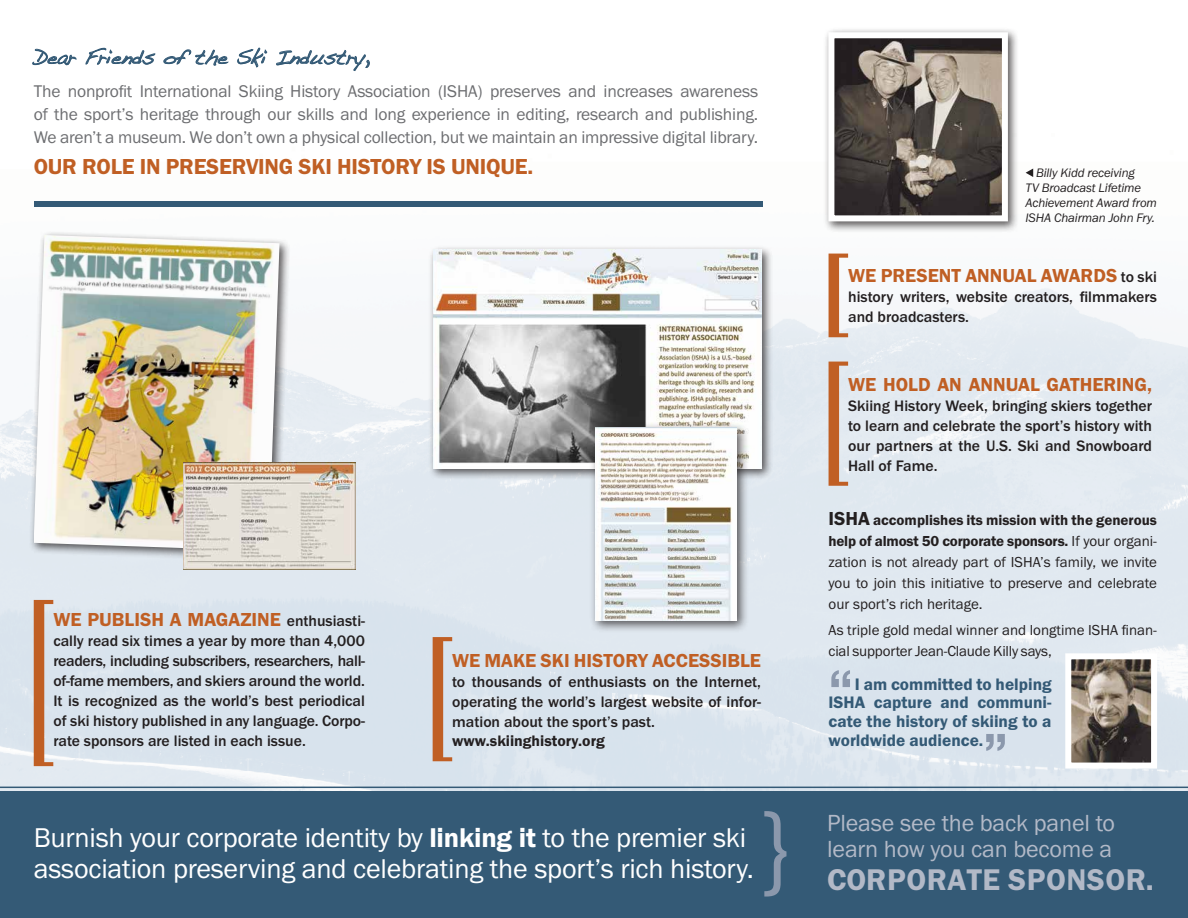
<style>
.page{position:relative;width:1188px;height:918px;background:#fff}
.page>*{position:absolute;margin:0;border:0;box-sizing:border-box;transform-origin:0 0}
.t1{font:102.45px "Franklin Got T";color:#8b98ac}
.t2{font:700 52.5px "Helvetica Neue";color:#8b98ac}
.t3{font:600 31.05px "Franklin Got T";letter-spacing:.015em;color:#b2b9c7}
.t4{font:28.2px/31.2px "Franklin Got T";letter-spacing:-.01em;color:#fff}
.t5{font:24.15px/25.8px "Franklin Got T";letter-spacing:-.01em;color:#b2b9c7}
.t6{font:600 22.5px "Franklin Got T";letter-spacing:-.01em;color:#c05f24}
.t7{font:20.25px "Handwriting Dakota";color:#345a76}
.t8{font:600 19.5px "Franklin Got T";color:#c05f24}
.t9{font:17.55px/23.1px "Franklin Got T";letter-spacing:-.01em;color:#6d6e71;text-align:justify}
.t10{font:600 17.25px/18.8px "Franklin Got T";color:#345a76;text-align:justify}
.t11{font:500 15.75px/20.1px "Franklin Got T";color:#231f20;text-align:justify}
.t12{font:600 15.75px "Franklin Got T";color:#231f20}
.t13{font:15px/21px "Franklin Got T";color:#231f20;text-align:justify}
.t14{font:italic 12.75px/15px "Franklin Got T";letter-spacing:-.01em;color:#231f20}
.s1{font-weight:500;font-size:15.75px;color:#231f20}
.s2{font-weight:600;font-size:19.5px}
.s3{font-weight:600}
</style>
<div class="page">
<img style="left:0;top:168px;width:1188px;height:623px">
<div style="left:429px;top:245px;width:344px;height:235px;background:#231f20;opacity:.75"></div>
<img style="left:434px;top:250px;width:328px;height:218px">
<div style="left:590px;top:422px;width:159px;height:211px;background:#231f20;opacity:.75"></div>
<img style="left:595px;top:428px;width:141px;height:193px">
<div style="left:0;top:791px;width:1188px;height:127px;background:#345a76"></div>
<hr style="left:0;top:787px;width:1188px;height:1px;background:#345a76">
<svg style="left:32px;top:49px;width:45px;height:17px"></svg>
<svg style="left:85px;top:48px;width:71px;height:17px"></svg>
<svg style="left:163px;top:49px;width:66px;height:17px"></svg>
<svg style="left:237px;top:47px;width:31px;height:21px"></svg>
<svg style="left:276px;top:50px;width:94px;height:21px"></svg>
<div style="left:34px;top:201px;width:729px;height:5px;background:#345a76"></div>
<svg style="left:34px;top:600px;width:19px;height:166px;background:#cb997c"></svg>
<svg style="left:433px;top:637px;width:19px;height:124px;background:#ca987b"></svg>
<svg style="left:829px;top:254px;width:19px;height:83px"></svg>
<svg style="left:829px;top:362px;width:19px;height:124px;background:#cf9c7e"></svg>
<div style="left:823px;top:27px;width:196px;height:206px;background:#231f20;opacity:.75"></div>
<img style="left:835px;top:39px;width:166px;height:175px">
<div style="left:828px;top:32px;width:180px;height:189px;border:6px solid #fff"></div>
<svg style="left:1026px;top:169px;width:7px;height:8px"></svg>
<img style="left:1072px;top:660px;width:78px;height:102px">
<div style="left:1065px;top:653px;width:92px;height:116px;border:6px solid #fff"></div>
<div style="left:29px;top:231px;width:261px;height:331px;background:#231f20;opacity:.75"></div>
<img style="left:34px;top:235px;width:246px;height:316px">
<img style="left:183px;top:462px;width:173px;height:107px">
<p class="t7" style="left:34px;top:45px;width:337px">Dear Friends of the Ski Industry,</p>
<p class="t9" style="left:34px;top:79px;width:726px">The nonprofit International Skiing History Association (ISHA) preserves and increases awareness of the sport’s heritage through our skills and long experience in editing, research and publishing.<br>We aren’t a museum. We don’t own a physical collection, but we maintain an impressive digital library.</p>
<h3 class="t6" style="left:34px;top:153px;width:501px">OUR ROLE IN PRESERVING SKI HISTORY IS UNIQUE.</h3>
<p class="t8" style="left:53px;top:609px;width:313px">WE PUBLISH A MAGAZINE <span class="s1">enthusiasti-</span></p>
<p class="t11" style="left:53px;top:631px;width:313px">cally read six times a year by more than 4,000 readers, including subscribers, researchers, hall&shy;of-fame members, and skiers around the world.<br>It is recognized as the world’s best periodical of ski history published in any language. Corpo&shy;rate sponsors are listed in each issue.</p>
<p class="t8" style="left:452px;top:649px;width:310px">WE MAKE SKI HISTORY ACCESSIBLE</p>
<p class="t11" style="left:452px;top:671px;width:310px">to thousands of enthusiasts on the Internet, operating the world’s largest website of infor&shy;mation about the sport’s past.</p>
<p class="t12" style="left:452px;top:732px;width:154px">www.skiinghistory.org</p>
<p class="t14" style="left:1026px;top:165px;width:133px;text-indent:10px">Billy Kidd receiving<br>TV Broadcast Lifetime<br>Achievement Award from<br>ISHA Chairman John Fry.</p>
<p class="t8" style="left:848px;top:264px;width:310px">WE PRESENT ANNUAL AWARDS <span class="s1">to ski</span></p>
<p class="t11" style="left:848px;top:287px;width:310px">history writers, website creators, filmmakers and broadcasters.</p>
<p class="t8" style="left:848px;top:373px;width:305px">WE HOLD AN ANNUAL GATHERING,</p>
<p class="t11" style="left:848px;top:395px;width:305px">Skiing History Week, bringing skiers together to learn and celebrate the sport’s history with our partners at the U.S. Ski and Snowboard Hall of Fame.</p>
<p class="t13" style="left:829px;top:509px;width:330px"><span class="s2">ISHA</span> <span class="s3">accomplishes its mission with the generous help of almost 50 corporate sponsors.</span> If your organi&shy;zation is not already part of ISHA’s family, we invite you to join this initiative to preserve and celebrate our sport’s rich heritage.</p>
<p class="t13" style="left:829px;top:619px;width:330px">As triple gold medal winner and longtime ISHA finan&shy;cial supporter Jean-Claude Killy says,</p>
<h2 class="t2" style="left:829px;top:657px;width:26px">“</h2>
<p class="t10" style="left:829px;top:675px;width:225px;text-indent:26px">I am committed to helping ISHA capture and communi&shy;cate the history of skiing to a worldwide audience.</p>
<h2 class="t2" style="left:983px;top:720px;width:26px">”</h2>
<h3 class="t4" style="left:34px;top:821px;width:722px">Burnish your corporate identity by <span class="s3">linking it</span> to the premier ski association preserving and celebrating the sport’s rich history.</h3>
<h1 class="t1" style="left:762px;top:789px;width:32px">}</h1>
<h3 class="t5" style="left:827px;top:810px;width:289px">Please see the back panel to learn how you can become a</h3>
<h3 class="t3" style="left:827px;top:862px;width:328px">CORPORATE SPONSOR.</h3>
</div>
